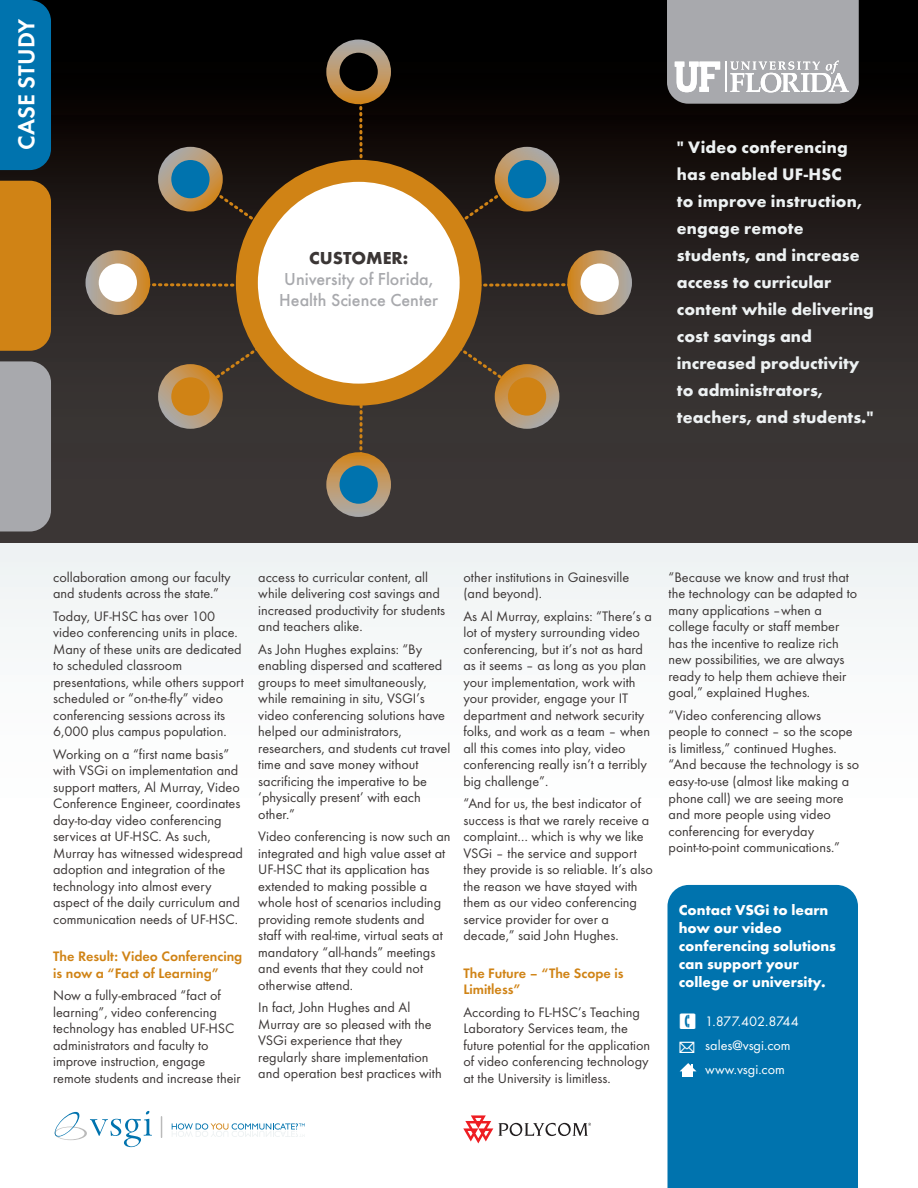
<style>
.page{position:relative;width:918px;height:1188px;background:#fff}
.page>*{position:absolute;margin:0;border:0;box-sizing:border-box;transform-origin:0 0}
.t1{font:600 24px "Futura T";color:#fff}
.t2{font:500 18px/21px "Futura T";color:#a8a9ad}
.t3{font:700 18px "Futura T";color:#3b3635}
.t4{font:700 17.25px/27px "Futura T";color:#edf1f2}
.t5{font:700 15px/18px "Futura T";color:#fff}
.t6{font:14.25px/16.5px "Futura T";color:#3b3635}
.t7{font:600 14.25px/16.5px "Futura T";color:#d08315}
.t8{font:14.25px "Futura T";color:#fff}
.s1{font-family:"Travelcons";font-size:16.5px}
</style>
<div class="page">
<div style="left:0;top:542px;width:918px;height:297px;background:#f9fbfb"></div>
<div style="left:668px;top:885px;width:190px;height:303px;background:#0073ae"></div>
<div style="left:0;top:0;width:918px;height:542px;background:linear-gradient(to bottom,#000,#474140)"></div>
<div style="left:0;top:0;width:51px;height:170px;background:#0073ae"></div>
<div style="left:0;top:181px;width:51px;height:170px;background:#d08315"></div>
<div style="left:0;top:361px;width:51px;height:170px;background:#a8a9ad"></div>
<svg style="left:358px;top:406px;width:6px;height:46px"></svg>
<svg style="left:326px;top:452px;width:65px;height:65px;background:#bb9666"></svg>
<div style="left:340px;top:465px;width:38px;height:39px;background:#0073ae;border-radius:50%"></div>
<svg style="left:358px;top:104px;width:6px;height:56px"></svg>
<svg style="left:326px;top:40px;width:65px;height:64px;background:#b99466"></svg>
<div style="left:340px;top:53px;width:38px;height:38px;background:#000;border-radius:50%"></div>
<svg style="left:482px;top:282px;width:85px;height:6px"></svg>
<div style="left:451px;top:186px;width:60px;height:44px;background:#1f1816"></div>
<div style="left:451px;top:341px;width:60px;height:44px;background:#35302e"></div>
<svg style="left:495px;top:147px;width:64px;height:64px;background:#bc9869"></svg>
<div style="left:508px;top:160px;width:38px;height:38px;background:#0073ae;border-radius:50%"></div>
<svg style="left:495px;top:364px;width:64px;height:65px;background:#bd9765"></svg>
<div style="left:508px;top:377px;width:38px;height:39px;background:#d08315;border-radius:50%"></div>
<svg style="left:567px;top:250px;width:65px;height:65px;background:#bc9767"></svg>
<div style="left:581px;top:264px;width:38px;height:38px;background:#fff;border-radius:50%"></div>
<svg style="left:150px;top:282px;width:86px;height:6px"></svg>
<svg style="left:207px;top:186px;width:60px;height:44px;background:#251b15"></svg>
<div style="left:207px;top:341px;width:60px;height:44px;background:#35302f"></div>
<div style="left:236px;top:160px;width:246px;height:246px;background:#d08315;border-radius:50%"></div>
<svg style="left:158px;top:147px;width:65px;height:64px;background:#bb9769"></svg>
<div style="left:171px;top:160px;width:39px;height:38px;background:#0073ae;border-radius:50%"></div>
<svg style="left:158px;top:364px;width:65px;height:65px;background:#bb9666"></svg>
<div style="left:171px;top:377px;width:39px;height:39px;background:#d08315;border-radius:50%"></div>
<svg style="left:86px;top:250px;width:64px;height:65px;background:#bd996a"></svg>
<div style="left:99px;top:264px;width:38px;height:38px;background:#fff;border-radius:50%"></div>
<div style="left:258px;top:182px;width:202px;height:202px;background:#fff;border-radius:50%"></div>
<svg style="left:667px;top:0;width:192px;height:104px;background:#afb0b3"></svg>
<svg style="left:172px;top:1123px;width:133px;height:14px"></svg>
<svg style="left:54px;top:1110px;width:98px;height:37px"></svg>
<svg style="left:161px;top:1117px;width:1px;height:20px"></svg>
<svg style="left:463px;top:1115px;width:128px;height:28px"></svg>
<svg style="left:680px;top:1063px;width:17px;height:8px"></svg>
<div style="left:682px;top:1071px;width:11px;height:6px;background:#fff"></div>
<h1 class="t1" style="left:12px;top:150px;width:133px;rotate:-90deg">CASE STUDY</h1>
<p class="t3" style="left:309px;top:247px;width:101px">CUSTOMER:</p>
<p class="t2" style="left:279px;top:268px;width:161px">University of Florida,<br>Health Science Center</p>
<p class="t4" style="left:677px;top:134px;width:199px">" Video conferencing has enabled UF-HSC<br>to improve instruction, engage remote students, and increase access to curricular content while delivering cost savings and increased productivity to administrators, teachers, and students."</p>
<p class="t6" style="left:53px;top:569px;width:179px">collaboration among our faculty and students across the state.”</p>
<p class="t6" style="left:53px;top:608px;width:192px">Today, UF-HSC has over 100 video conferencing units in place.<br>Many of these units are dedicated to scheduled classroom presentations, while others support scheduled or “on-the-fly” video conferencing sessions across its<br>6,000 plus campus population.</p>
<p class="t6" style="left:53px;top:746px;width:191px">Working on a “first name basis” with VSGi on implementation and support matters, Al Murray, Video<br>Conference Engineer, coordinates day-to-day video conferencing services at UF-HSC. As such,<br>Murray has witnessed widespread adoption and integration of the technology into almost every aspect of the daily curriculum and communication needs of UF-HSC.</p>
<p class="t7" style="left:53px;top:948px;width:191px">The Result: Video Conferencing is now a “Fact of Learning”</p>
<p class="t6" style="left:53px;top:987px;width:189px">Now a fully-embraced “fact of learning”, video conferencing technology has enabled UF-HSC administrators and faculty to improve instruction, engage remote students and increase their</p>
<p class="t6" style="left:258px;top:569px;width:188px">access to curricular content, all while delivering cost savings and increased productivity for students and teachers alike.</p>
<p class="t6" style="left:258px;top:641px;width:194px">As John Hughes explains: “By enabling dispersed and scattered groups to meet simultaneously, while remaining in situ, VSGI’s video conferencing solutions have helped our administrators, researchers, and students cut travel time and save money without sacrificing the imperative to be ‘physically present’ with each other.”</p>
<p class="t6" style="left:258px;top:828px;width:194px">Video conferencing is now such an integrated and high value asset at<br>UF-HSC that its application has extended to making possible a whole host of scenarios including providing remote students and staff with real-time, virtual seats at mandatory “all-hands” meetings and events that they could not otherwise attend.</p>
<p class="t6" style="left:258px;top:999px;width:185px">In fact, John Hughes and Al<br>Murray are so pleased with the<br>VSGi experience that they regularly share implementation and operation best practices with</p>
<p class="t6" style="left:463px;top:569px;width:167px">other institutions in Gainesville (and beyond).</p>
<p class="t6" style="left:463px;top:608px;width:190px">As Al Murray, explains: “There’s a lot of mystery surrounding video conferencing, but it’s not as hard as it seems – as long as you plan your implementation, work with your provider, engage your IT department and network security folks, and work as a team – when all this comes into play, video conferencing really isn’t a terribly big challenge”.</p>
<p class="t6" style="left:463px;top:795px;width:191px">“And for us, the best indicator of success is that we rarely receive a complaint… which is why we like<br>VSGi – the service and support they provide is so reliable. It’s also the reason we have stayed with them as our video conferencing service provider for over a decade,” said John Hughes.</p>
<p class="t7" style="left:463px;top:965px;width:162px">The Future – “The Scope is<br>Limitless”</p>
<p class="t6" style="left:463px;top:1004px;width:188px">According to FL-HSC’s Teaching Laboratory Services team, the future potential for the application of video conferencing technology at the University is limitless.</p>
<p class="t6" style="left:669px;top:569px;width:190px">“Because we know and trust that the technology can be adapted to many applications –when a college faculty or staff member has the incentive to realize rich new possibilities, we are always ready to help them achieve their goal,” explained Hughes.</p>
<p class="t6" style="left:669px;top:707px;width:192px">“Video conferencing allows people to connect – so the scope is limitless,” continued Hughes. “And because the technology is so easy-to-use (almost like making a phone call) we are seeing more and more people using video conferencing for everyday point-to-point communications.”</p>
<p class="t5" style="left:679px;top:901px;width:159px">Contact VSGi to learn how our video conferencing solutions can support your college or university.</p>
<p class="t8" style="left:679px;top:1013px;width:122px"><span class="s1">|</span> 1.877.402.8744</p>
<p class="t8" style="left:679px;top:1037px;width:113px"><sub>m</sub> sales@vsgi.com</p>
<p class="t8" style="left:705px;top:1061px;width:81px">www.vsgi.com</p>
</div>
